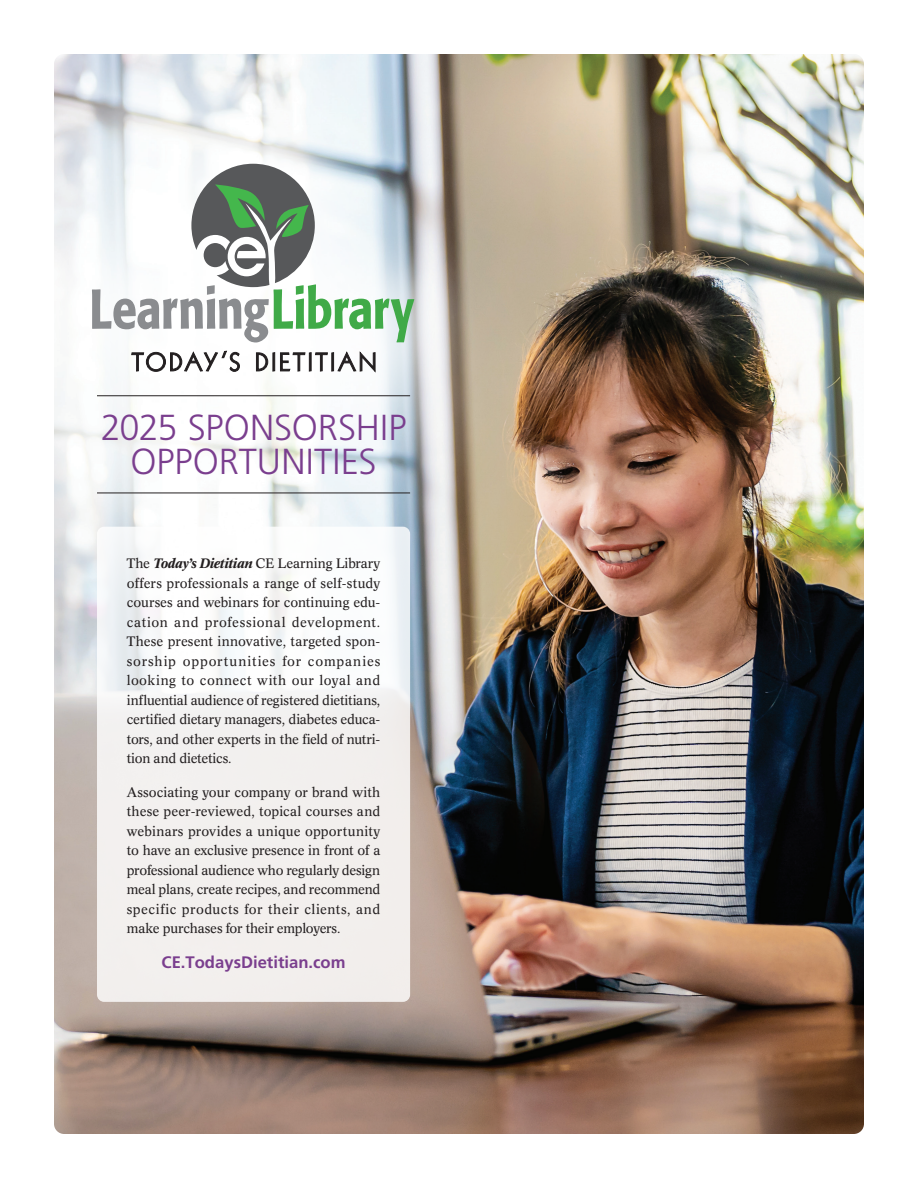
<style>
.page{position:relative;width:918px;height:1188px;background:#fff}
.page>*{position:absolute;margin:0;border:0;box-sizing:border-box;transform-origin:0 0}
.t1{font:300 36.15px/34.2px "Frutiger";color:#7a3e8e;text-align:center}
.t2{font:700 16.65px "Frutiger";color:#7a3e8e}
.t3{font:13.5px/19.5px "Concorde BE";letter-spacing:-.01em;color:#231f20;text-align:justify}
.s1{font-weight:500;font-style:italic}
</style>
<div class="page">
<img style="left:54px;top:54px;width:810px;height:1080px">
<div style="left:20px;top:93px;width:464px;height:351px;background:#fff;opacity:.6"></div>
<svg style="left:131px;top:350px;width:109px;height:22px"></svg>
<svg style="left:255px;top:350px;width:121px;height:22px"></svg>
<svg style="left:92px;top:164px;width:322px;height:178px"></svg>
<div style="left:97px;top:527px;width:313px;height:475px;background:linear-gradient(to right,#f4f3f3,#f5f3f2);border-radius:7px"></div>
<hr style="left:97px;top:396px;width:313px;height:1px;background:#231f20">
<hr style="left:97px;top:493px;width:313px;height:1px;background:#231f20">
<h1 class="t1" style="left:101px;top:411px;width:307px">2025 SPONSORSHIP<br>OPPORTUNITIES</h1>
<p class="t3" style="left:127px;top:554px;width:255px">The <span class="s1">Today’s Dietitian</span> CE Learning Library offers professionals a range of self-study courses and webinars for continuing edu&shy;cation and professional development.<br>These present innovative, targeted spon&shy;sorship opportunities for companies looking to connect with our loyal and influential audience of registered dietitians, certified dietary managers, diabetes educa&shy;tors, and other experts in the field of nutri&shy;tion and dietetics.</p>
<p class="t3" style="left:127px;top:782px;width:255px">Associating your company or brand with these peer-reviewed, topical courses and webinars provides a unique opportunity to have an exclusive presence in front of a professional audience who regularly design meal plans, create recipes, and recommend specific products for their clients, and make purchases for their employers.</p>
<p class="t2" style="left:162px;top:952px;width:186px">CE.TodaysDietitian.com</p>
</div>
